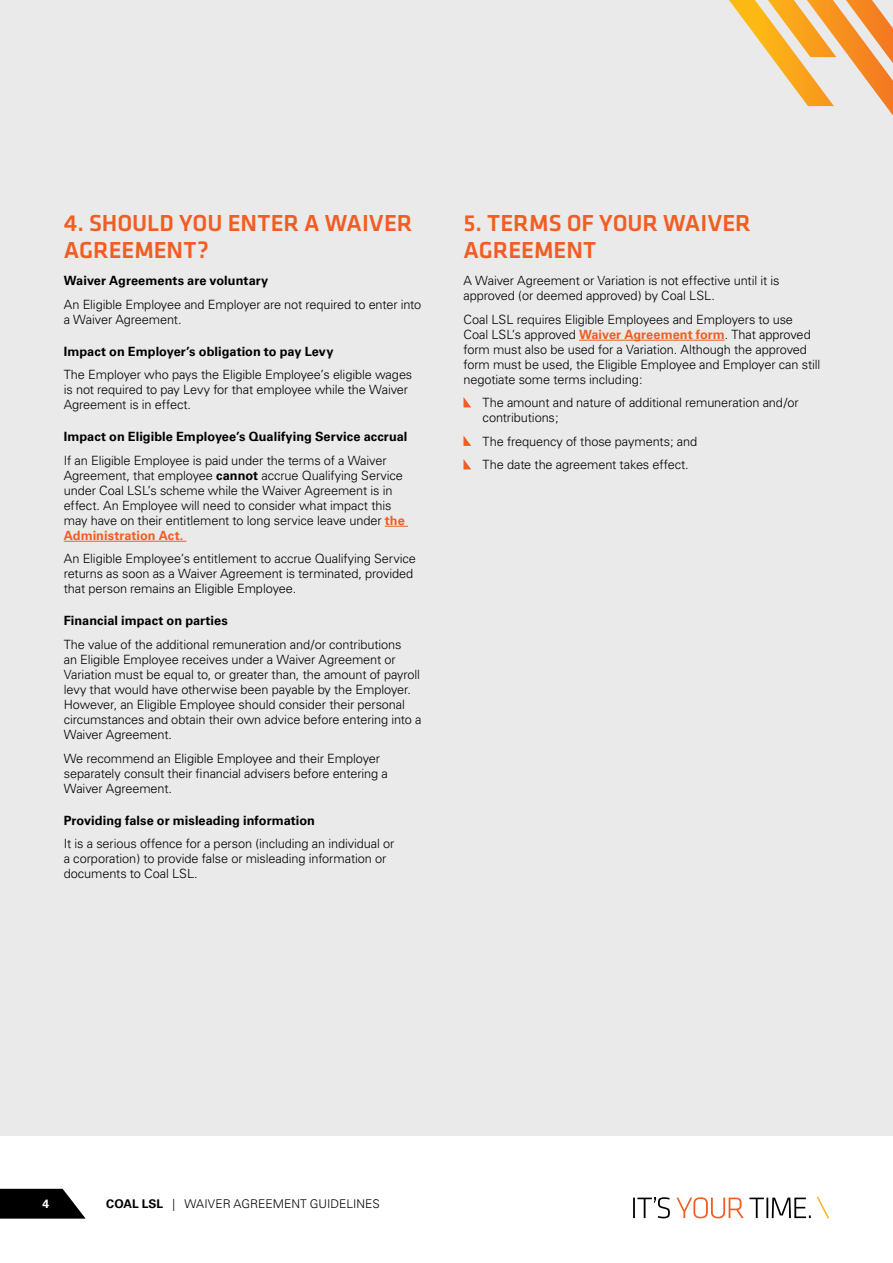
<style>
.page{position:relative;width:893px;height:1263px;background:#fff}
.page>*{position:absolute;margin:0;border:0;box-sizing:border-box;transform-origin:0 0}
.t1{font:500 24px/27px "Klavika";letter-spacing:-.005em;color:#f15d22}
.Bullets{font:300 12.75px/15px "Univers";letter-spacing:-.01em;color:#000}
.Bullets-2{font:700 12.75px "Univers";letter-spacing:.005em;color:#000}
.t2{font:300 12px "Univers";color:#000}
.t3{font:700 12px "Univers";color:#fff}
.s1{font-weight:700}
.s2{font-weight:700;color:#f15d22}
</style>
<div class="page">
<svg style="left:0;top:1189px;width:85px;height:29px;background:#212121"></svg>
<svg style="left:676px;top:1196px;width:153px;height:23px"></svg>
<svg style="left:633px;top:1197px;width:37px;height:21px"></svg>
<div style="left:0;top:0;width:893px;height:1135px;background:#eaeaeb"></div>
<svg style="left:385px;top:526px;width:23px;height:1px"></svg>
<hr style="left:64px;top:541px;width:122px;height:1px;background:#f15d22">
<hr style="left:579px;top:340px;width:146px;height:1px;background:#f15d22">
<svg style="left:463px;top:397px;width:8px;height:10px"></svg>
<svg style="left:463px;top:435px;width:8px;height:11px"></svg>
<svg style="left:463px;top:459px;width:8px;height:10px"></svg>
<svg style="left:729px;top:0;width:164px;height:116px"></svg>
<h1 class="t1" style="left:64px;top:210px;width:350px">4. SHOULD YOU ENTER A WAIVER<br>AGREEMENT?</h1>
<p class="Bullets-2" style="left:64px;top:273px;width:206px">Waiver Agreements are voluntary</p>
<p class="Bullets" style="left:64px;top:297px;width:359px">An Eligible Employee and Employer are not required to enter into a Waiver Agreement.</p>
<p class="Bullets-2" style="left:64px;top:344px;width:271px">Impact on Employer’s obligation to pay Levy</p>
<p class="Bullets" style="left:64px;top:367px;width:350px">The Employer who pays the Eligible Employee’s eligible wages is not required to pay Levy for that employee while the Waiver<br>Agreement is in effect.</p>
<p class="Bullets-2" style="left:64px;top:429px;width:345px">Impact on Eligible Employee’s Qualifying Service accrual</p>
<p class="Bullets" style="left:64px;top:453px;width:343px">If an Eligible Employee is paid under the terms of a Waiver Agreement, that employee <span class="s1">cannot</span> accrue Qualifying Service under Coal LSL’s scheme while the Waiver Agreement is in effect. An Employee will need to consider what impact this may have on their entitlement to long service leave under <span class="s2">the Administration Act.</span></p>
<p class="Bullets" style="left:64px;top:551px;width:354px">An Eligible Employee’s entitlement to accrue Qualifying Service returns as soon as a Waiver Agreement is terminated, provided that person remains an Eligible Employee.</p>
<p class="Bullets-2" style="left:64px;top:613px;width:166px">Financial impact on parties</p>
<p class="Bullets" style="left:64px;top:637px;width:359px">The value of the additional remuneration and/or contributions<br>an Eligible Employee receives under a Waiver Agreement or Variation must be equal to, or greater than, the amount of payroll levy that would have otherwise been payable by the Employer.<br>However, an Eligible Employee should consider their personal circumstances and obtain their own advice before entering into a Waiver Agreement.</p>
<p class="Bullets" style="left:64px;top:750px;width:326px">We recommend an Eligible Employee and their Employer separately consult their financial advisers before entering a<br>Waiver Agreement.</p>
<p class="Bullets-2" style="left:64px;top:812px;width:253px">Providing false or misleading information</p>
<p class="Bullets" style="left:64px;top:836px;width:332px">It is a serious offence for a person (including an individual or a corporation) to provide false or misleading information or documents to Coal LSL.</p>
<h1 class="t1" style="left:463px;top:210px;width:289px">5. TERMS OF YOUR WAIVER<br>AGREEMENT</h1>
<p class="Bullets" style="left:463px;top:273px;width:318px">A Waiver Agreement or Variation is not effective until it is approved (or deemed approved) by Coal LSL.</p>
<p class="Bullets" style="left:463px;top:312px;width:358px">Coal LSL requires Eligible Employees and Employers to use Coal LSL’s approved <span class="s2">Waiver Agreement form</span>. That approved form must also be used for a Variation. Although the approved form must be used, the Eligible Employee and Employer can still negotiate some terms including:</p>
<p class="Bullets" style="left:483px;top:395px;width:318px">The amount and nature of additional remuneration and/or contributions;</p>
<p class="Bullets" style="left:483px;top:434px;width:216px">The frequency of those payments; and</p>
<p class="Bullets" style="left:483px;top:457px;width:208px">The date the agreement takes effect.</p>
<p class="t3" style="left:43px;top:1197px;width:8px">4</p>
<p class="t2" style="left:106px;top:1197px;width:275px"><span class="s1">COAL LSL</span> | WAIVER AGREEMENT GUIDELINES</p>
</div>
